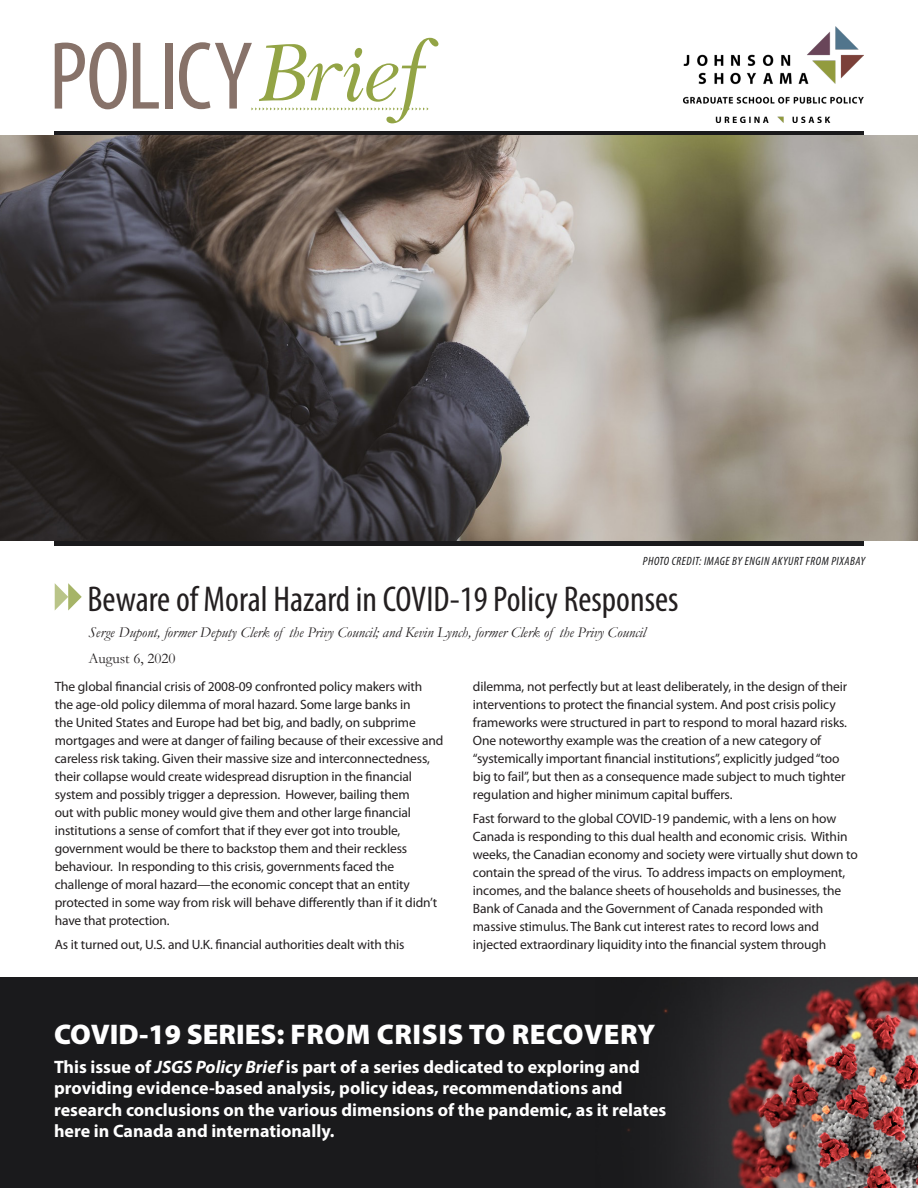
<style>
.page{position:relative;width:918px;height:1188px;background:#fff}
.page>*{position:absolute;margin:0;border:0;box-sizing:border-box;transform-origin:0 0}
.ARTICLE_TITLE{font:condensed 36px "Myriad Pro";color:#231f20}
.t1{font:900 28.5px "Myriad Pro";letter-spacing:.005em;color:#fff}
.t2{font:700 18px/21.6px "Myriad Pro";color:#fff}
.AUTHOR{font:italic 15px "Garamond";color:#231f20}
.AUTHOR-2{font:15px "Garamond";color:#231f20}
.MAIN_COPY{font:13.5px/18px "Myriad Pro";letter-spacing:-.01em;color:#231f20}
.PHOTO_CAPTION{font:italic condensed 12px "Myriad Pro";letter-spacing:.045em;color:#18181a}
.s1{font-style:italic}
</style>
<div class="page">
<img style="left:683px;top:26px;width:181px;height:96px">
<div style="left:54px;top:131px;width:810px;height:5px;background:#1a1a1c"></div>
<hr style="left:54px;top:541px;width:810px;height:4px;background:#1a1a1c">
<svg style="left:55px;top:42px;width:72px;height:67px"></svg>
<svg style="left:133px;top:43px;width:26px;height:66px"></svg>
<div style="left:165px;top:43px;width:8px;height:66px;background:#877269"></div>
<svg style="left:179px;top:38px;width:259px;height:85px"></svg>
<div style="left:0;top:977px;width:918px;height:211px;background:#1a1a1c"></div>
<img style="left:627px;top:978px;width:291px;height:210px">
<img style="left:0;top:136px;width:918px;height:405px">
<svg style="left:55px;top:583px;width:27px;height:28px"></svg>
<p class="PHOTO_CAPTION" style="left:643px;top:554px;width:224px">PHOTO CREDIT: IMAGE BY ENGIN AKYURT FROM PIXABAY</p>
<p class="ARTICLE_TITLE" style="left:87px;top:577px;width:593px">Beware of Moral Hazard in COVID-19 Policy Responses</p>
<p class="AUTHOR" style="left:88px;top:622px;width:559px">Serge Dupont, former Deputy Clerk of the Privy Council; and Kevin Lynch, former Clerk of the Privy Council</p>
<p class="AUTHOR-2" style="left:88px;top:648px;width:89px">August 6, 2020</p>
<p class="MAIN_COPY" style="left:55px;top:677px;width:390px">The global financial crisis of 2008-09 confronted policy makers with the age-old policy dilemma of moral hazard. Some large banks in<br>the United States and Europe had bet big, and badly, on subprime mortgages and were at danger of failing because of their excessive and careless risk taking. Given their massive size and interconnectedness, their collapse would create widespread disruption in the financial system and possibly trigger a depression. However, bailing them<br>out with public money would give them and other large financial institutions a sense of comfort that if they ever got into trouble, government would be there to backstop them and their reckless behaviour. In responding to this crisis, governments faced the challenge of moral hazard—the economic concept that an entity protected in some way from risk will behave differently than if it didn’t have that protection.</p>
<p class="MAIN_COPY" style="left:55px;top:936px;width:351px">As it turned out, U.S. and U.K. financial authorities dealt with this</p>
<p class="MAIN_COPY" style="left:473px;top:677px;width:376px">dilemma, not perfectly but at least deliberately, in the design of their interventions to protect the financial system. And post crisis policy frameworks were structured in part to respond to moral hazard risks.<br>One noteworthy example was the creation of a new category of “systemically important financial institutions”, explicitly judged “too big to fail”, but then as a consequence made subject to much tighter regulation and higher minimum capital buffers.</p>
<p class="MAIN_COPY" style="left:473px;top:810px;width:386px">Fast forward to the global COVID-19 pandemic, with a lens on how Canada is responding to this dual health and economic crisis. Within weeks, the Canadian economy and society were virtually shut down to contain the spread of the virus. To address impacts on employment, incomes, and the balance sheets of households and businesses, the Bank of Canada and the Government of Canada responded with massive stimulus. The Bank cut interest rates to record lows and injected extraordinary liquidity into the financial system through</p>
<p class="t1" style="left:54px;top:1016px;width:603px">COVID-19 SERIES: FROM CRISIS TO RECOVERY</p>
<p class="t2" style="left:54px;top:1055px;width:614px">This issue of <span class="s1">JSGS Policy Brief</span> is part of a series dedicated to exploring and providing evidence-based analysis, policy ideas, recommendations and research conclusions on the various dimensions of the pandemic, as it relates here in Canada and internationally.</p>
</div>
